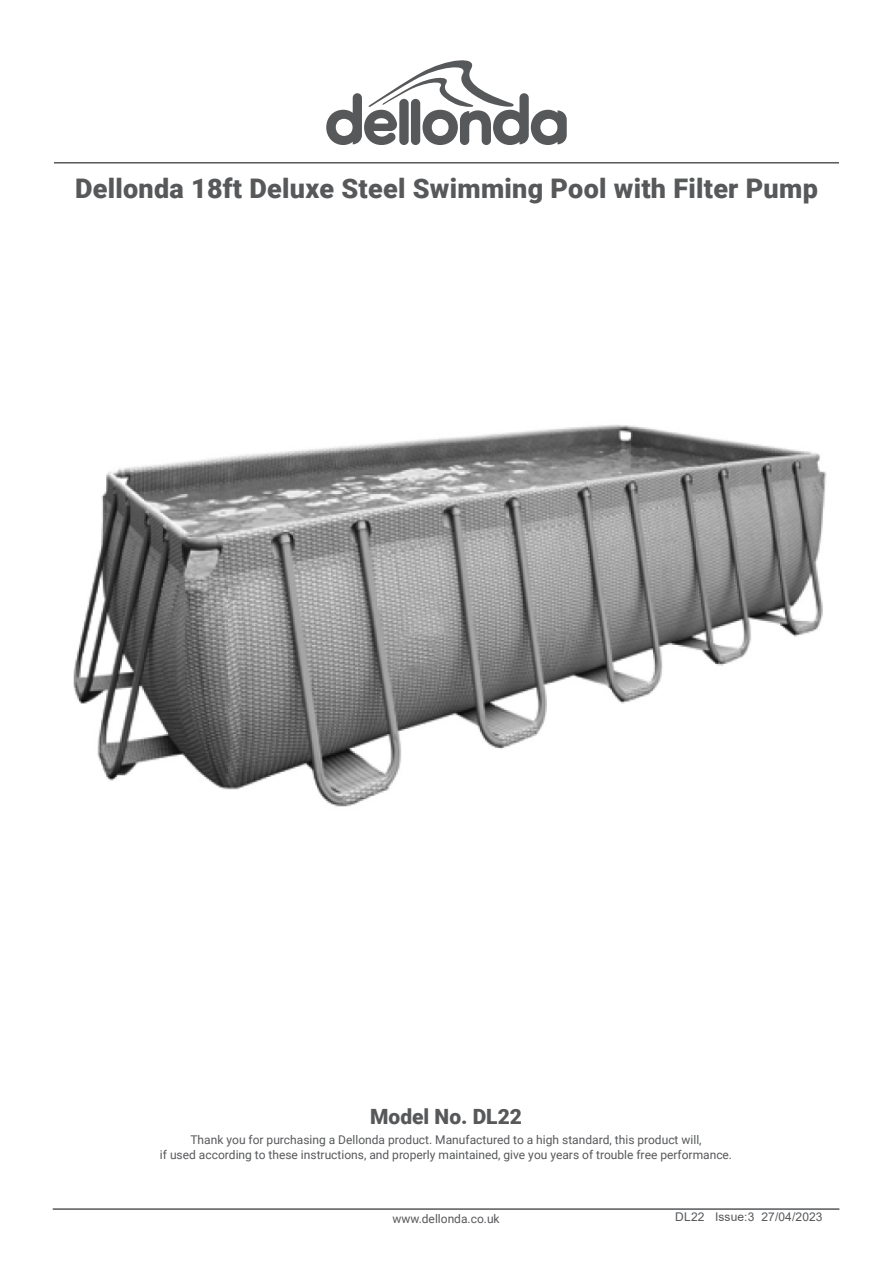
<style>
.page{position:relative;width:893px;height:1263px;background:#fff}
.page>*{position:absolute;margin:0;border:0;box-sizing:border-box;transform-origin:0 0}
.Product_Header{font:900 27px "Roboto";letter-spacing:.01em;color:#57585a}
.Model_Number{font:900 21px "Roboto";color:#57585a}
.Copy__Justified{font:12px "Roboto";color:#57585a}
.Body{font:12px "Arial";letter-spacing:.01em;color:#57585a}
.Page_Footer{font:12px "Roboto";color:#57585a}
</style>
<div class="page">
<hr style="left:53px;top:1208px;width:786px;height:2px;background:#57585a">
<hr style="left:54px;top:162px;width:785px;height:2px;background:#57585a">
<svg style="left:326px;top:60px;width:241px;height:85px"></svg>
<img style="left:73px;top:424px;width:754px;height:383px">
<p class="Product_Header" style="left:75px;top:169px;width:744px">Dellonda 18ft Deluxe Steel Swimming Pool with Filter Pump</p>
<p class="Model_Number" style="left:370px;top:1102px;width:153px">Model No. DL22</p>
<p class="Copy__Justified" style="left:190px;top:1132px;width:513px">Thank you for purchasing a Dellonda product. Manufactured to a high standard, this product will,</p>
<p class="Copy__Justified" style="left:160px;top:1147px;width:574px">if used according to these instructions, and properly maintained, give you years of trouble free performance.</p>
<p class="Page_Footer" style="left:392px;top:1210px;width:109px">www.dellonda.co.uk</p>
<p class="Body" style="left:675px;top:1208px;width:149px">DL22 Issue:3 27/04/2023</p>
</div>
